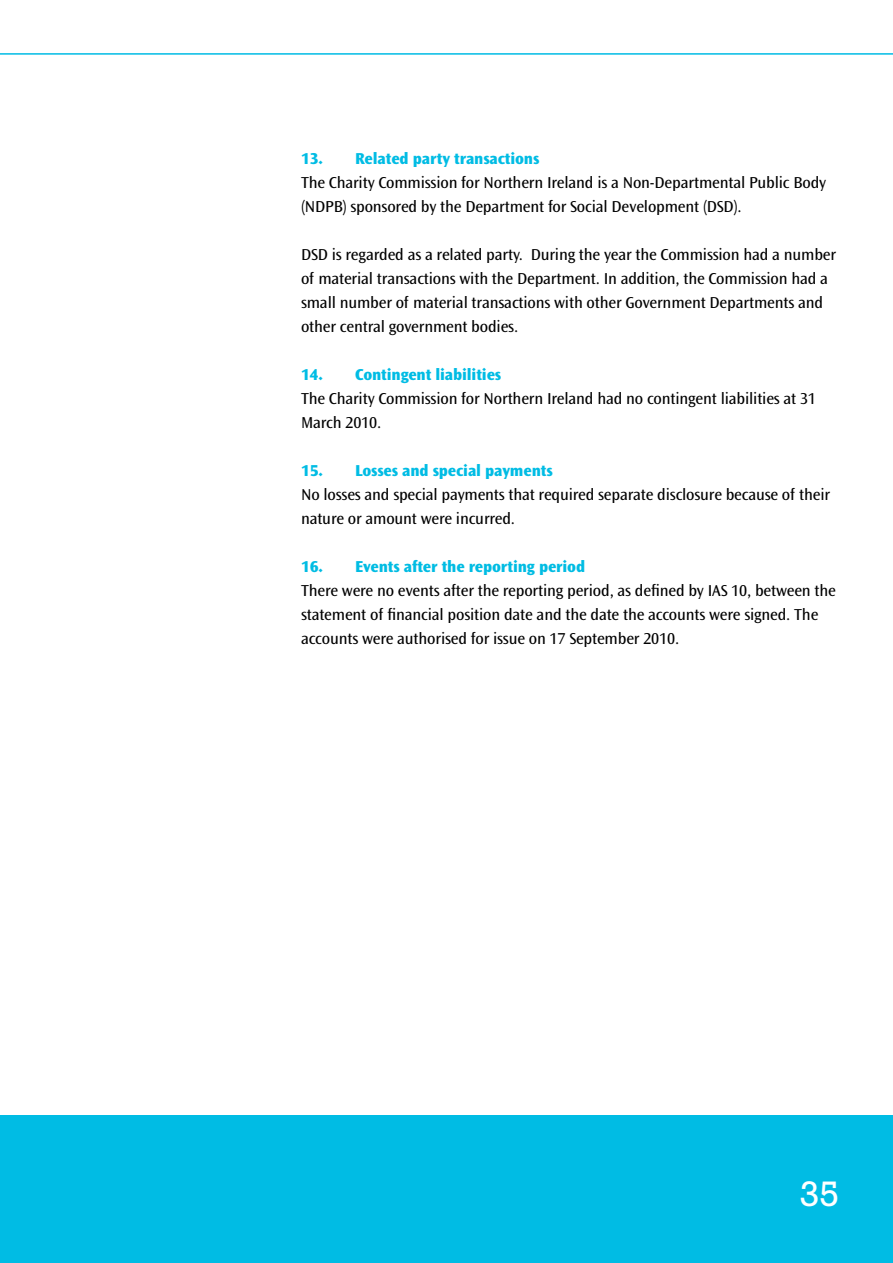
<style>
.page{position:relative;width:893px;height:1263px;background:#fff}
.page>*{position:absolute;margin:0;border:0;box-sizing:border-box;transform-origin:0 0}
.t1{font:36px "Rockwell Std";color:#fff}
.t2{font:16.5px/24px "Ocean Sans Std";letter-spacing:-.01em;color:#000}
.t3{font:800 16.5px "Ocean Sans Std";letter-spacing:-.01em;color:#00bce4}
.t4{font:800 16.5px "Ocean Sans Std";letter-spacing:-.01em;color:#00bce3}
</style>
<div class="page">
<div style="left:0;top:1115px;width:893px;height:148px;background:#00bce4"></div>
<hr style="left:0;top:53px;width:893px;height:2px;background:#00bce4">
<p class="t3" style="left:301px;top:149px;width:240px">13. Related party transactions</p>
<p class="t2" style="left:301px;top:170px;width:527px">The Charity Commission for Northern Ireland is a Non-Departmental Public Body (NDPB) sponsored by the Department for Social Development (DSD).</p>
<p class="t2" style="left:301px;top:243px;width:537px">DSD is regarded as a related party. During the year the Commission had a number of material transactions with the Department. In addition, the Commission had a small number of material transactions with other Government Departments and other central government bodies.</p>
<p class="t3" style="left:301px;top:365px;width:202px">14. Contingent liabilities</p>
<p class="t2" style="left:301px;top:387px;width:516px">The Charity Commission for Northern Ireland had no contingent liabilities at 31<br>March 2010.</p>
<p class="t3" style="left:301px;top:461px;width:253px">15. Losses and special payments</p>
<p class="t2" style="left:301px;top:483px;width:531px">No losses and special payments that required separate disclosure because of their nature or amount were incurred.</p>
<p class="t4" style="left:301px;top:557px;width:286px">16. Events after the reporting period</p>
<p class="t2" style="left:301px;top:579px;width:536px">There were no events after the reporting period, as defined by IAS 10, between the statement of financial position date and the date the accounts were signed. The accounts were authorised for issue on 17 September 2010.</p>
<h1 class="t1" style="left:800px;top:1173px;width:41px">35</h1>
</div>
